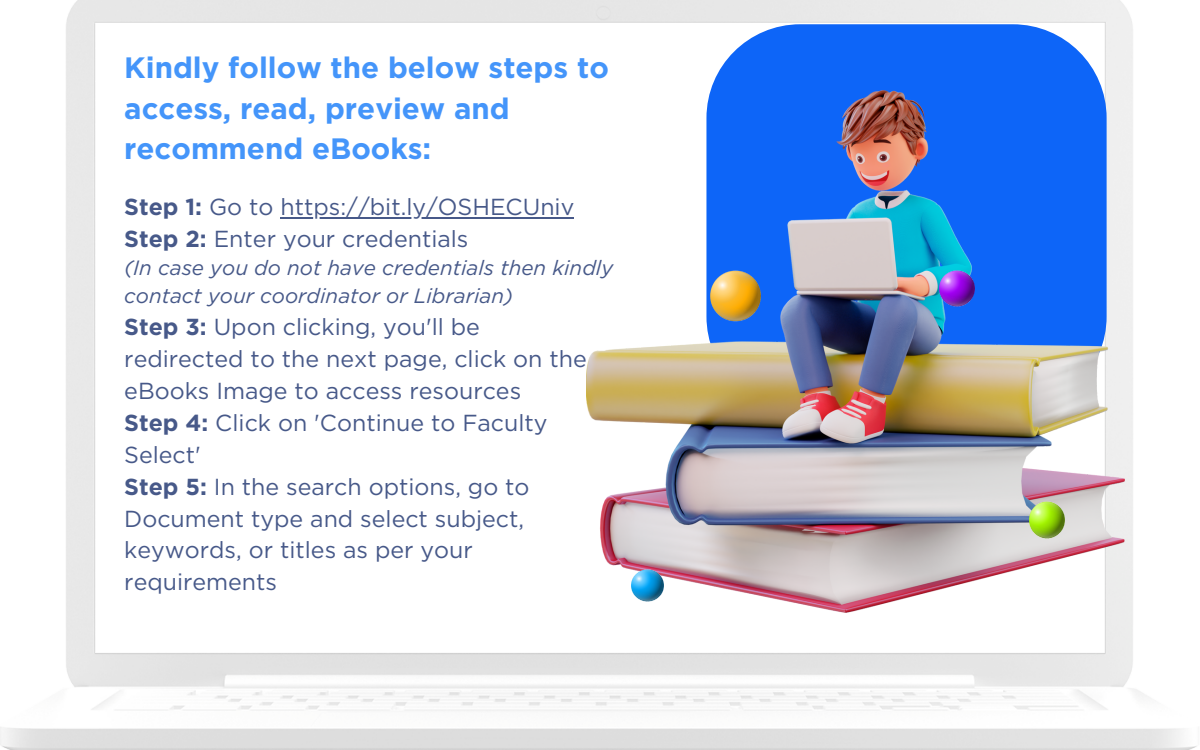
<style>
.page{position:relative;width:1200px;height:750px;background:#fff}
.page>*{position:absolute;margin:0;border:0;box-sizing:border-box;transform-origin:0 0}
.t1{font:700 29.5px/40.6px "Gotham";color:#4495fa}
.t2{font:23.12px/31.9px "Gotham";color:#475989}
.t3{font:italic 20.62px/28.1px "Gotham";color:#475989}
.s1{font-weight:700}
</style>
<div class="page">
<img style="left:0;top:0;width:1197px;height:750px">
<div style="left:706px;top:24px;width:401px;height:386px;background:#0d65f8;border-radius:94px"></div>
<img style="left:586px;top:91px;width:539px;height:522px">
<img style="left:632px;top:570px;width:32px;height:32px">
<img style="left:711px;top:270px;width:50px;height:52px">
<img style="left:939px;top:270px;width:36px;height:37px">
<img style="left:1029px;top:502px;width:36px;height:37px">
<hr style="left:281px;top:217px;width:293px;height:2px;background:#475989">
<p class="t1" style="left:124px;top:47px;width:486px">Kindly follow the below steps to access, read, preview and recommend eBooks:</p>
<p class="t2" style="left:124px;top:191px;width:452px"><span class="s1">Step 1:</span> Go to https://bit.ly/OSHECUniv</p>
<p class="t2" style="left:124px;top:223px;width:346px"><span class="s1">Step 2:</span> Enter your credentials</p>
<p class="t3" style="left:124px;top:254px;width:491px">(In case you do not have credentials then kindly contact your coordinator or Librarian)</p>
<p class="t2" style="left:124px;top:311px;width:357px"><span class="s1">Step 3:</span> Upon clicking, you'll be</p>
<p class="t2" style="left:124px;top:343px;width:464px">redirected to the next page, click on the eBooks Image to access resources</p>
<p class="t2" style="left:124px;top:407px;width:425px"><span class="s1">Step 4:</span> Click on 'Continue to Faculty<br>Select'</p>
<p class="t2" style="left:124px;top:470px;width:407px"><span class="s1">Step 5:</span> In the search options, go to<br>Document type and select subject, keywords, or titles as per your requirements</p>
</div>
